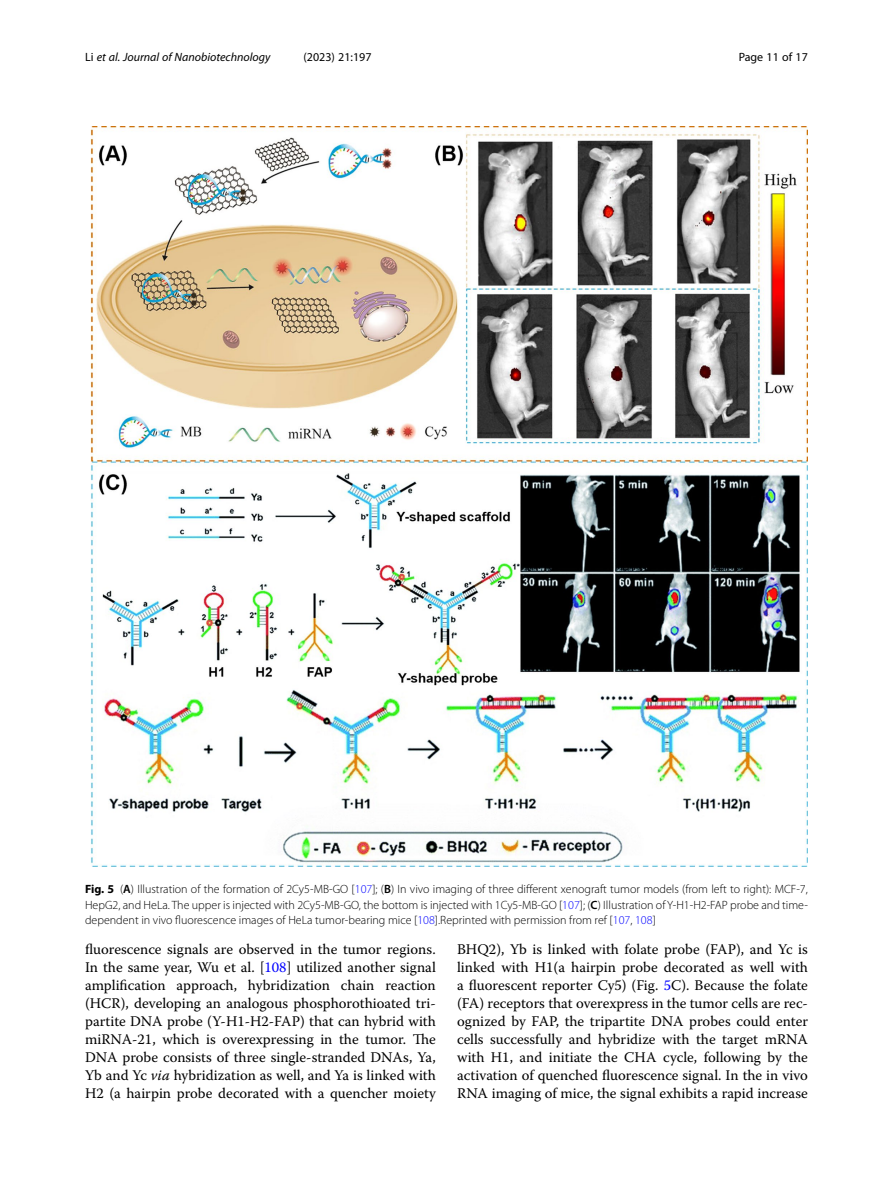
<style>
.page{position:relative;width:893px;height:1191px;background:#fff}
.page>*{position:absolute;margin:0;border:0;box-sizing:border-box;transform-origin:0 0}
.Body_Text_Indent{font:14.7px/18px "Warnock Pro";color:#000;text-align:justify}
.Figure_Caption{font:300 12px/15px "Myriad Pro";color:#000;text-align:justify}
.t1{font:italic 12px "Myriad Pro";color:#000}
.t2{font:12px "Myriad Pro";color:#000}
.s1{font-style:normal}
.s2{font-weight:700}
.s3{font-weight:600}
.s4{color:#00f}
.s5{font-style:italic}
</style>
<div class="page">
<img style="left:90px;top:126px;width:718px;height:740px">
<p class="t1" style="left:85px;top:50px;width:187px"><span class="s1">Li</span> et al. Journal of Nanobiotechnology</p>
<p class="t2" style="left:303px;top:50px;width:70px">(2023) 21:197</p>
<p class="t2" style="left:739px;top:50px;width:71px">Page 11 of 17</p>
<p class="Figure_Caption" style="left:85px;top:882px;width:724px"><span class="s2">Fig. 5</span> (<span class="s3">A</span>) Illustration of the formation of 2Cy5-MB-GO [<span class="s4">107</span>]; (<span class="s3">B</span>) In vivo imaging of three different xenograft tumor models (from left to right): MCF-7, HepG2, and HeLa. The upper is injected with 2Cy5-MB-GO, the bottom is injected with 1Cy5-MB-GO [<span class="s4">107</span>]; (<span class="s3">C</span>) Illustration of Y-H1-H2-FAP probe and time&shy;dependent in vivo fluorescence images of HeLa tumor-bearing mice [<span class="s4">108</span>].Reprinted with permission from ref [<span class="s4">107</span>, <span class="s4">108</span>]</p>
<p class="Body_Text_Indent" style="left:85px;top:940px;width:352px">fluorescence signals are observed in the tumor regions.<br>In the same year, Wu et al. [<span class="s4">108</span>] utilized another signal amplification approach, hybridization chain reaction (HCR), developing an analogous phosphorothioated tri&shy;partite DNA probe (Y-H1-H2-FAP) that can hybrid with miRNA-21, which is overexpressing in the tumor. The DNA probe consists of three single-stranded DNAs, Ya, Yb and Yc <span class="s5">via</span> hybridization as well, and Ya is linked with H2 (a hairpin probe decorated with a quencher moiety</p>
<p class="Body_Text_Indent" style="left:457px;top:940px;width:352px">BHQ2), Yb is linked with folate probe (FAP), and Yc is linked with H1(a hairpin probe decorated as well with a fluorescent reporter Cy5) (Fig. <span class="s4">5</span>C). Because the folate (FA) receptors that overexpress in the tumor cells are rec&shy;ognized by FAP, the tripartite DNA probes could enter cells successfully and hybridize with the target mRNA with H1, and initiate the CHA cycle, following by the activation of quenched fluorescence signal. In the in vivo RNA imaging of mice, the signal exhibits a rapid increase</p>
</div>
